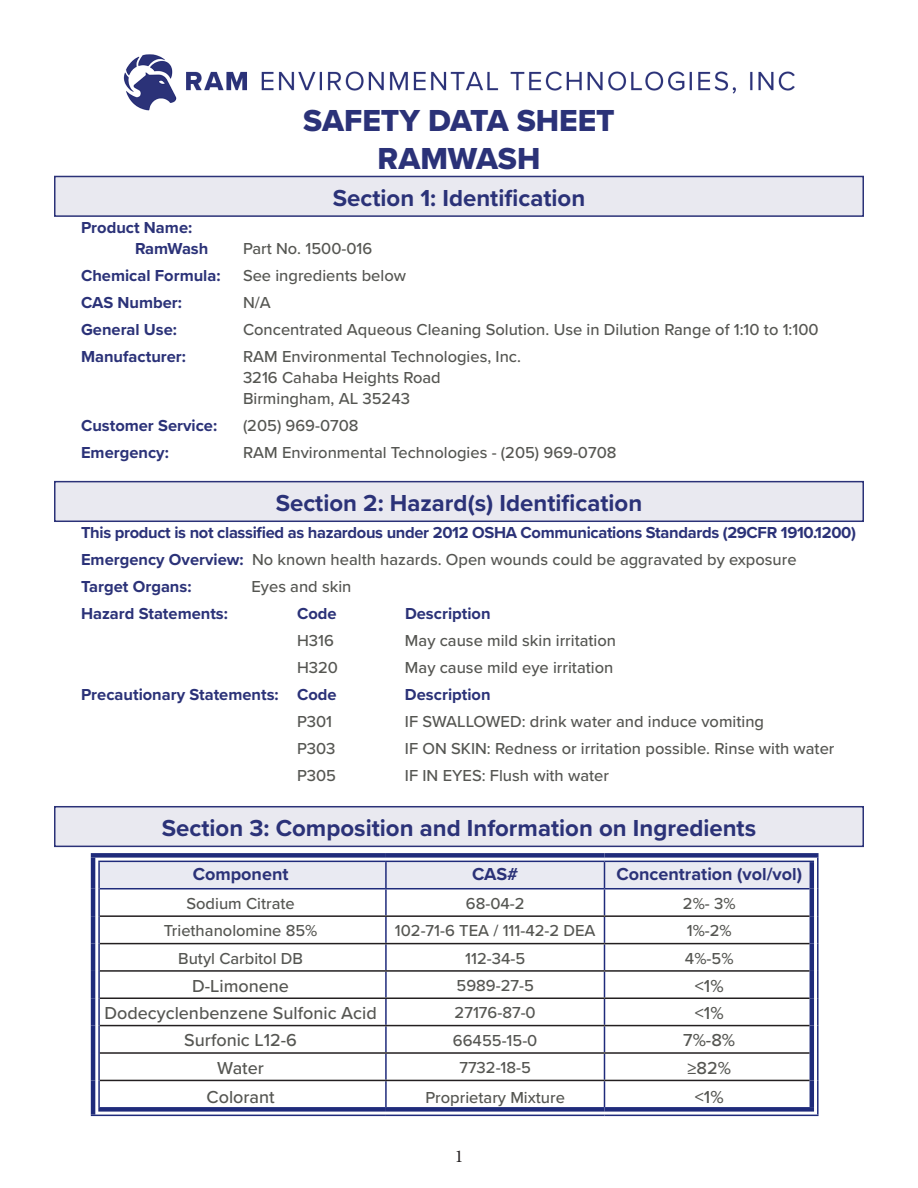
<style>
.page{position:relative;width:918px;height:1188px;background:#fff}
.page>*{position:absolute;margin:0;border:0;box-sizing:border-box;transform-origin:0 0}
.t1{font:31.5px "Proxima Nova Extrabld";color:#2b3278}
.t2{font:700 24px "Proxima Nova";color:#2b3278}
.t3{font:500 18px "Proxima Nova";color:#555652}
.t4{font:700 18px "Proxima Nova";color:#2b3278}
.t5{font:18px "Minion Pro";color:#231f20}
.t6{font:500 16.5px "Proxima Nova";color:#555652}
.t7{font:700 16.5px "Proxima Nova";color:#2b3278}
.t8{font:700 16.5px "Proxima Nova";letter-spacing:-.02em;color:#2b3278}
.s1{font-weight:700;color:#2b3278}
</style>
<div class="page">
<img style="left:123px;top:54px;width:672px;height:57px">
<div style="left:54px;top:176px;width:810px;height:41px;background:#e9e9f0;border:2px solid #2b3278"></div>
<div style="left:54px;top:481px;width:810px;height:41px;background:#e9e9f0;border:2px solid #2b3278"></div>
<div style="left:54px;top:806px;width:810px;height:41px;background:#e9e9f0;border:2px solid #2b3278"></div>
<svg style="left:95px;top:1107px;width:291px;height:8px"></svg>
<svg style="left:386px;top:1114px;width:218px;height:1px"></svg>
<svg style="left:604px;top:1114px;width:213px;height:1px"></svg>
<div style="left:91px;top:853px;width:295px;height:5px;background:#1f2b7b"></div>
<hr style="left:91px;top:858px;width:4px;height:31px;background:#1f2b7b">
<div style="left:386px;top:853px;width:218px;height:5px;background:#1f2b7b"></div>
<div style="left:604px;top:853px;width:215px;height:5px;background:#1f2b7b"></div>
<hr style="left:817px;top:858px;width:2px;height:31px;background:#1f2b7b">
<hr style="left:91px;top:889px;width:4px;height:27px;background:#1f2b7b">
<hr style="left:817px;top:889px;width:2px;height:27px;background:#1f2b7b">
<hr style="left:91px;top:916px;width:4px;height:28px;background:#1f2b7b">
<hr style="left:817px;top:916px;width:2px;height:28px;background:#1f2b7b">
<hr style="left:91px;top:944px;width:4px;height:27px;background:#1f2b7b">
<hr style="left:817px;top:944px;width:2px;height:27px;background:#1f2b7b">
<hr style="left:91px;top:971px;width:4px;height:27px;background:#1f2b7b">
<hr style="left:817px;top:971px;width:2px;height:27px;background:#1f2b7b">
<hr style="left:91px;top:998px;width:4px;height:28px;background:#1f2b7b">
<hr style="left:817px;top:998px;width:2px;height:28px;background:#1f2b7b">
<hr style="left:91px;top:1026px;width:4px;height:27px;background:#1f2b7b">
<hr style="left:817px;top:1026px;width:2px;height:27px;background:#1f2b7b">
<hr style="left:91px;top:1053px;width:4px;height:27px;background:#1f2b7b">
<hr style="left:817px;top:1053px;width:2px;height:27px;background:#1f2b7b">
<hr style="left:91px;top:1080px;width:4px;height:35px;background:#1f2b7b">
<hr style="left:817px;top:1080px;width:2px;height:35px;background:#1f2b7b">
<div style="left:98px;top:1107px;width:288px;height:5px;background:#1f2b7b"></div>
<hr style="left:91px;top:1115px;width:295px;height:1px;background:#1f2b7b">
<div style="left:386px;top:1107px;width:218px;height:5px;background:#1f2b7b"></div>
<hr style="left:386px;top:1115px;width:218px;height:1px;background:#1f2b7b">
<div style="left:604px;top:1107px;width:210px;height:5px;background:#1f2b7b"></div>
<hr style="left:604px;top:1115px;width:215px;height:1px;background:#1f2b7b">
<svg style="left:95px;top:858px;width:719px;height:249px"></svg>
<hr style="left:100px;top:915px;width:286px;height:2px;background:#231f20">
<hr style="left:386px;top:915px;width:218px;height:2px;background:#231f20">
<hr style="left:604px;top:915px;width:206px;height:2px;background:#231f20">
<hr style="left:100px;top:943px;width:286px;height:1px;background:#231f20">
<hr style="left:386px;top:943px;width:218px;height:1px;background:#231f20">
<hr style="left:604px;top:943px;width:206px;height:1px;background:#231f20">
<hr style="left:100px;top:970px;width:286px;height:2px;background:#231f20">
<hr style="left:386px;top:970px;width:218px;height:2px;background:#231f20">
<hr style="left:604px;top:970px;width:206px;height:2px;background:#231f20">
<hr style="left:100px;top:998px;width:286px;height:1px;background:#231f20">
<hr style="left:386px;top:998px;width:218px;height:1px;background:#231f20">
<hr style="left:604px;top:998px;width:206px;height:1px;background:#231f20">
<hr style="left:100px;top:1025px;width:286px;height:1px;background:#231f20">
<hr style="left:386px;top:1025px;width:218px;height:1px;background:#231f20">
<hr style="left:604px;top:1025px;width:206px;height:1px;background:#231f20">
<hr style="left:100px;top:1052px;width:286px;height:2px;background:#231f20">
<hr style="left:386px;top:1052px;width:218px;height:2px;background:#231f20">
<hr style="left:604px;top:1052px;width:206px;height:2px;background:#231f20">
<hr style="left:100px;top:1080px;width:286px;height:1px;background:#231f20">
<hr style="left:386px;top:1080px;width:218px;height:1px;background:#231f20">
<hr style="left:604px;top:1080px;width:206px;height:1px;background:#231f20">
<p class="t1" style="left:303px;top:97px;width:313px">SAFETY DATA SHEET</p>
<p class="t1" style="left:378px;top:135px;width:164px">RAMWASH</p>
<p class="t2" style="left:333px;top:180px;width:254px">Section 1: Identification</p>
<p class="t7" style="left:81px;top:215px;width:113px">Product Name:</p>
<p class="t7" style="left:135px;top:236px;width:75px">RamWash</p>
<p class="t6" style="left:243px;top:236px;width:131px">Part No. 1500-016</p>
<p class="t7" style="left:81px;top:263px;width:141px">Chemical Formula:</p>
<p class="t6" style="left:243px;top:263px;width:165px">See ingredients below</p>
<p class="t7" style="left:81px;top:290px;width:103px">CAS Number:</p>
<p class="t6" style="left:243px;top:290px;width:29px">N/A</p>
<p class="t7" style="left:81px;top:317px;width:98px">General Use:</p>
<p class="t6" style="left:243px;top:317px;width:577px">Concentrated Aqueous Cleaning Solution. Use in Dilution Range of 1:10 to 1:100</p>
<p class="t7" style="left:81px;top:344px;width:107px">Manufacturer:</p>
<p class="t6" style="left:243px;top:344px;width:280px">RAM Environmental Technologies, Inc.</p>
<p class="t6" style="left:243px;top:365px;width:199px">3216 Cahaba Heights Road</p>
<p class="t6" style="left:243px;top:386px;width:169px">Birmingham, AL 35243</p>
<p class="t7" style="left:81px;top:413px;width:138px">Customer Service:</p>
<p class="t6" style="left:243px;top:413px;width:117px">(205) 969-0708</p>
<p class="t7" style="left:81px;top:440px;width:89px">Emergency:</p>
<p class="t6" style="left:243px;top:440px;width:375px">RAM Environmental Technologies - (205) 969-0708</p>
<p class="t2" style="left:276px;top:485px;width:368px">Section 2: Hazard(s) Identification</p>
<p class="t8" style="left:81px;top:520px;width:777px">This product is not classified as hazardous under 2012 OSHA Communications Standards (29CFR 1910.1200)</p>
<p class="t6" style="left:81px;top:547px;width:717px"><span class="s1">Emergency Overview:</span> No known health hazards. Open wounds could be aggravated by exposure</p>
<p class="t7" style="left:81px;top:574px;width:112px">Target Organs:</p>
<p class="t6" style="left:251px;top:574px;width:102px">Eyes and skin</p>
<p class="t7" style="left:81px;top:601px;width:148px">Hazard Statements:</p>
<p class="t7" style="left:297px;top:601px;width:41px">Code</p>
<p class="t7" style="left:405px;top:601px;width:87px">Description</p>
<p class="t6" style="left:297px;top:628px;width:38px">H316</p>
<p class="t6" style="left:405px;top:628px;width:213px">May cause mild skin irritation</p>
<p class="t6" style="left:297px;top:655px;width:43px">H320</p>
<p class="t6" style="left:405px;top:655px;width:210px">May cause mild eye irritation</p>
<p class="t7" style="left:81px;top:682px;width:257px">Precautionary Statements: Code</p>
<p class="t7" style="left:405px;top:682px;width:87px">Description</p>
<p class="t6" style="left:297px;top:709px;width:37px">P301</p>
<p class="t6" style="left:405px;top:709px;width:361px">IF SWALLOWED: drink water and induce vomiting</p>
<p class="t6" style="left:297px;top:736px;width:40px">P303</p>
<p class="t6" style="left:405px;top:736px;width:431px">IF ON SKIN: Redness or irritation possible. Rinse with water</p>
<p class="t6" style="left:297px;top:763px;width:41px">P305</p>
<p class="t6" style="left:405px;top:763px;width:205px">IF IN EYES: Flush with water</p>
<p class="t2" style="left:162px;top:810px;width:596px">Section 3: Composition and Information on Ingredients</p>
<p class="t4" style="left:193px;top:861px;width:97px">Component</p>
<p class="t4" style="left:472px;top:861px;width:48px">CAS#</p>
<p class="t4" style="left:616px;top:861px;width:187px">Concentration (vol/vol)</p>
<p class="t6" style="left:186px;top:891px;width:110px">Sodium Citrate</p>
<p class="t6" style="left:466px;top:891px;width:60px">68-04-2</p>
<p class="t6" style="left:683px;top:891px;width:54px">2%- 3%</p>
<p class="t6" style="left:164px;top:919px;width:155px">Triethanolomine 85%</p>
<p class="t6" style="left:395px;top:919px;width:202px">102-71-6 TEA / 111-42-2 DEA</p>
<p class="t6" style="left:687px;top:919px;width:47px">1%-2%</p>
<p class="t6" style="left:178px;top:946px;width:126px">Butyl Carbitol DB</p>
<p class="t6" style="left:465px;top:946px;width:62px">112-34-5</p>
<p class="t6" style="left:685px;top:946px;width:50px">4%-5%</p>
<p class="t3" style="left:192px;top:972px;width:98px">D-Limonene</p>
<p class="t6" style="left:457px;top:973px;width:79px">5989-27-5</p>
<p class="t3" style="left:695px;top:972px;width:30px">&lt;1%</p>
<p class="t3" style="left:104px;top:1000px;width:274px">Dodecyclenbenzene Sulfonic Acid</p>
<p class="t6" style="left:455px;top:1001px;width:83px">27176-87-0</p>
<p class="t3" style="left:695px;top:1000px;width:30px">&lt;1%</p>
<p class="t3" style="left:184px;top:1027px;width:114px">Surfonic L12-6</p>
<p class="t6" style="left:453px;top:1028px;width:86px">66455-15-0</p>
<p class="t3" style="left:683px;top:1027px;width:54px">7%-8%</p>
<p class="t3" style="left:217px;top:1054px;width:48px">Water</p>
<p class="t6" style="left:459px;top:1055px;width:73px">7732-18-5</p>
<p class="t3" style="left:688px;top:1054px;width:45px">≥82%</p>
<p class="t3" style="left:207px;top:1084px;width:70px">Colorant</p>
<p class="t6" style="left:425px;top:1085px;width:141px">Proprietary Mixture</p>
<p class="t3" style="left:695px;top:1084px;width:30px">&lt;1%</p>
<p class="t5" style="left:455px;top:1144px;width:10px">1</p>
</div>
